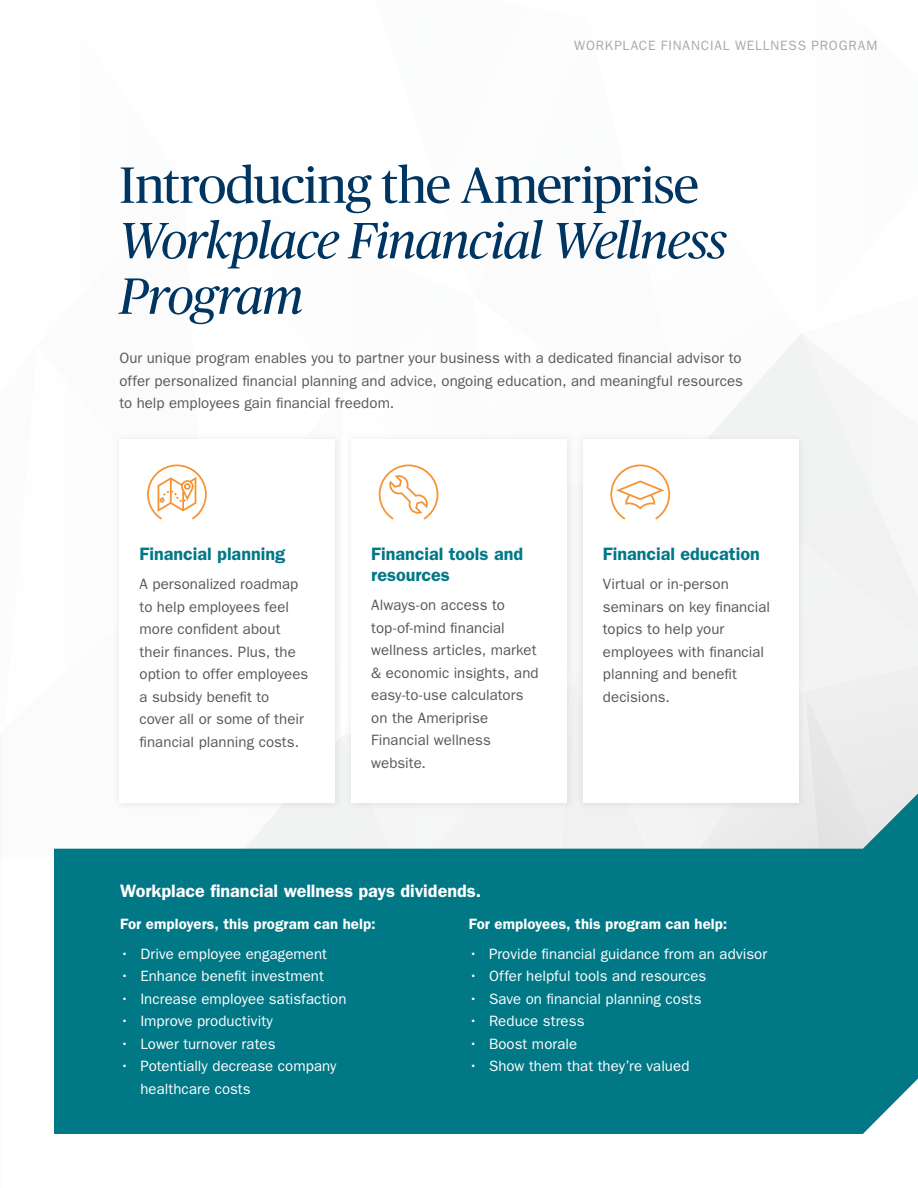
<style>
.page{position:relative;width:918px;height:1188px;background:#fff}
.page>*{position:absolute;margin:0;border:0;box-sizing:border-box;transform-origin:0 0}
.Internal_page_subtit{font:italic 51px/55.5px "Publico Headline";letter-spacing:-.025em;color:#003562}
.Internal_page_subtit-2{font:600 18px/21px "ITC Franklin Gothic Std";color:#007886}
.Internal_page_subtit-3{font:600 18px "ITC Franklin Gothic Std";letter-spacing:-.005em;color:#fff}
.Internal_page_subtit-4{font:15px/22.5px "ITC Franklin Gothic Std";letter-spacing:.005em;color:#57585a}
.t1{font:15px/22.5px "ITC Franklin Gothic Std";letter-spacing:.005em;color:#fff}
.Internal_page_subtit-5{font:600 15px "ITC Franklin Gothic Std";letter-spacing:.005em;color:#fff}
.Internal_page_subtit-6{font:13.5px "ITC Franklin Gothic Std";letter-spacing:.065em;color:#a8a9ad}
.s1{font-style:normal}
</style>
<div class="page">
<div style="left:54px;top:856px;width:864px;height:278px;background:#007886"></div>
<svg style="left:54px;top:334px;width:864px;height:522px"></svg>
<p class="Internal_page_subtit-6" style="left:574px;top:37px;width:305px">WORKPLACE FINANCIAL WELLNESS PROGRAM</p>
<p class="Internal_page_subtit" style="left:119px;top:155px;width:609px"><span class="s1">Introducing the Ameriprise<br></span>Workplace Financial Wellness<br>Program</p>
<p class="Internal_page_subtit-4" style="left:119px;top:347px;width:625px;text-align:justify">Our unique program enables you to partner your business with a dedicated financial advisor to offer personalized financial planning and advice, ongoing education, and meaningful resources to help employees gain financial freedom.</p>
<p class="Internal_page_subtit-2" style="left:140px;top:543px;width:147px">Financial planning</p>
<p class="Internal_page_subtit-4" style="left:140px;top:573px;width:170px">A personalized roadmap to help employees feel more confident about their finances. Plus, the option to offer employees a subsidy benefit to<br>cover all or some of their financial planning costs.</p>
<p class="Internal_page_subtit-2" style="left:371px;top:543px;width:153px">Financial tools and resources</p>
<p class="Internal_page_subtit-4" style="left:371px;top:594px;width:169px">Always-on access to top-of-mind financial wellness articles, market &amp; economic insights, and easy-to-use calculators on the Ameriprise<br>Financial wellness website.</p>
<p class="Internal_page_subtit-3" style="left:120px;top:880px;width:363px">Workplace financial wellness pays dividends.</p>
<p class="Internal_page_subtit-2" style="left:603px;top:543px;width:158px">Financial education</p>
<p class="Internal_page_subtit-4" style="left:603px;top:573px;width:169px">Virtual or in-person seminars on key financial topics to help your employees with financial planning and benefit decisions.</p>
<p class="Internal_page_subtit-5" style="left:120px;top:915px;width:257px">For employers, this program can help:</p>
<p class="t1" style="left:120px;top:943px;width:208px">• Drive employee engagement</p>
<p class="t1" style="left:120px;top:965px;width:205px">• Enhance benefit investment</p>
<p class="t1" style="left:120px;top:988px;width:228px">• Increase employee satisfaction</p>
<p class="t1" style="left:120px;top:1010px;width:154px">• Improve productivity</p>
<p class="t1" style="left:120px;top:1033px;width:157px">• Lower turnover rates</p>
<p class="t1" style="left:140px;top:1055px;width:198px;text-indent:-20px">• Potentially decrease company healthcare costs</p>
<p class="Internal_page_subtit-5" style="left:469px;top:915px;width:260px">For employees, this program can help:</p>
<p class="t1" style="left:469px;top:943px;width:300px">• Provide financial guidance from an advisor</p>
<p class="t1" style="left:469px;top:965px;width:239px">• Offer helpful tools and resources</p>
<p class="t1" style="left:469px;top:988px;width:234px">• Save on financial planning costs</p>
<p class="t1" style="left:469px;top:1010px;width:117px">• Reduce stress</p>
<p class="t1" style="left:469px;top:1033px;width:110px">• Boost morale</p>
<p class="t1" style="left:469px;top:1055px;width:222px">• Show them that they’re valued</p>
</div>
